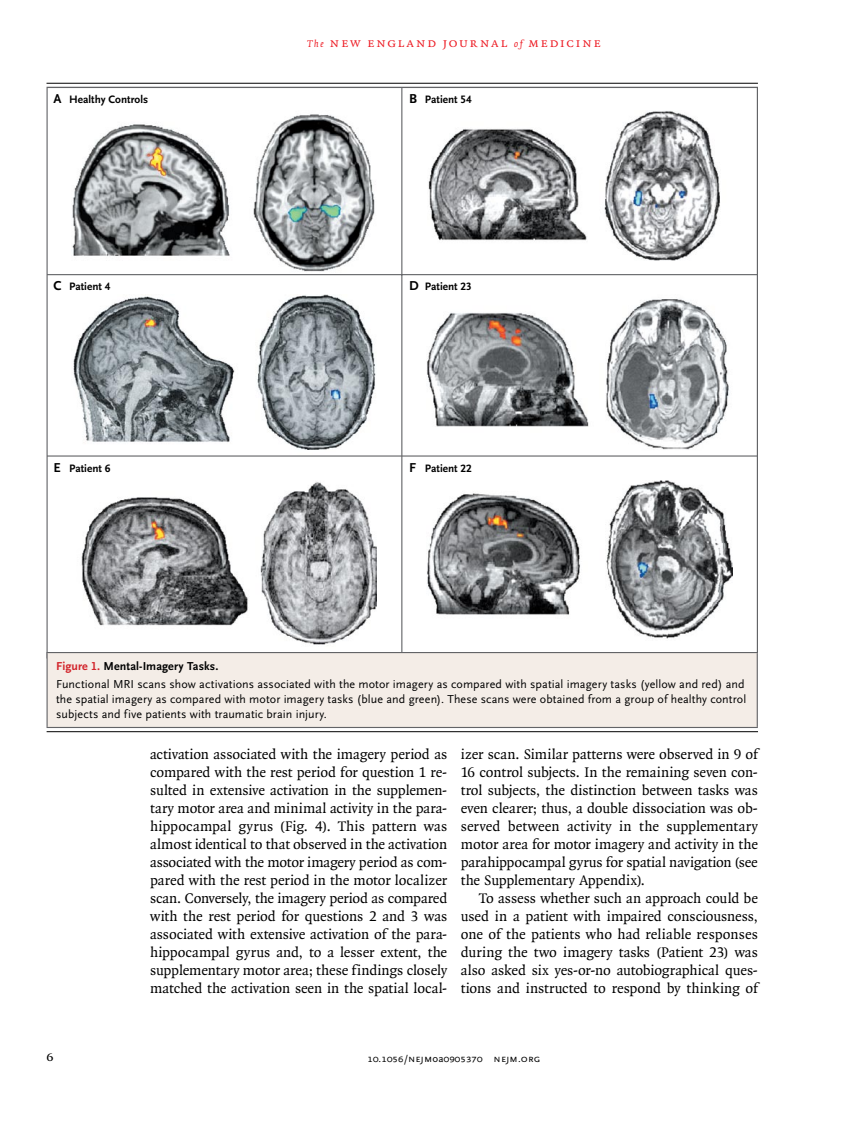
<style>
.page{position:relative;width:851px;height:1134px;background:#fff}
.page>*{position:absolute;margin:0;border:0;box-sizing:border-box;transform-origin:0 0}
.t1{font:15px/18px "OTNEJM Quadraat";letter-spacing:-.005em;color:#000;text-align:justify}
.t2{font:14.25px "OTNEJM Quadraat Cap";color:#000}
.t3{font:13.5px "OTNEJM Quadraat Cap";letter-spacing:.11em;color:#ed1c24}
.t4{font:700 13.5px "OTNEJM Scala Sans LF";color:#000}
.t5{font:12px/18px "OTNEJM Scala Sans LF";letter-spacing:.01em;color:#000}
.t6{font:700 11.25px "OTNEJM Scala Sans LF";color:#000}
.t7{font:10.8px "OTNEJM Scala Sans LF Cap";letter-spacing:.01em;color:#000}
.t8{font:10.5px/10.8px "OTNEJM Scala Sans LF";color:#000}
.t9{font:700 10.5px/22.5px "OTNEJM Scala Sans LF";color:#000;text-align:center}
.t10{font:9px "OTNEJM Scala Sans LF";color:#000}
.s1{font-family:"OTNEJM Quadraat";font-style:italic;font-size:10.5px}
.s2{font-weight:700;color:#d2232a}
.s3{font-weight:700}
.s4{font-family:"OTNEJM Scala Sans LF"}
</style>
<div class="page">
<hr style="left:46px;top:83px;width:712px;height:1px;background:#000">
<hr style="left:401px;top:88px;width:1px;height:569px;background:#636467">
<hr style="left:47px;top:274px;width:710px;height:1px;background:#636467">
<hr style="left:47px;top:455px;width:710px;height:2px;background:#636467">
<img style="left:73px;top:295px;width:303px;height:155px">
<img style="left:81px;top:481px;width:296px;height:164px">
<img style="left:428px;top:111px;width:292px;height:150px">
<img style="left:427px;top:480px;width:305px;height:159px">
<img style="left:427px;top:299px;width:302px;height:151px">
<img style="left:72px;top:114px;width:303px;height:158px">
<div style="left:47px;top:653px;width:710px;height:74px;background:#f4ede7"></div>
<hr style="left:46px;top:727px;width:711px;height:1px;background:#636467">
<hr style="left:46px;top:652px;width:711px;height:1px;background:#636467">
<hr style="left:46px;top:653px;width:2px;height:74px;background:#636467">
<hr style="left:756px;top:653px;width:1px;height:74px;background:#636467">
<hr style="left:47px;top:731px;width:711px;height:1px;background:#000">
<p class="t3" style="left:307px;top:35px;width:295px"><span class="s1">The</span> new england journal <span class="s1">of</span> medicine</p>
<p class="t4" style="left:53px;top:92px;width:10px">A</p>
<p class="t4" style="left:409px;top:92px;width:9px">B</p>
<p class="t6" style="left:69px;top:93px;width:80px">Healthy Controls</p>
<p class="t6" style="left:425px;top:93px;width:48px">Patient 54</p>
<p class="t4" style="left:53px;top:279px;width:10px">C</p>
<p class="t4" style="left:409px;top:279px;width:11px">D</p>
<p class="t6" style="left:69px;top:281px;width:43px">Patient 4</p>
<p class="t6" style="left:425px;top:281px;width:48px">Patient 23</p>
<p class="t4" style="left:53px;top:460px;width:9px">E</p>
<p class="t4" style="left:409px;top:460px;width:9px">F</p>
<p class="t6" style="left:69px;top:462px;width:43px">Patient 6</p>
<p class="t6" style="left:425px;top:462px;width:48px">Patient 22</p>
<p class="t5" style="left:56px;top:658px;width:690px"><span class="s2">Figure 1.</span> <span class="s3">Mental-Imagery Tasks.<br></span>Functional MRI scans show activations associated with the motor imagery as compared with spatial imagery tasks (yellow and red) and</p>
<p class="t5" style="left:56px;top:692px;width:691px;line-height:15px">the spatial imagery as compared with motor imagery tasks (blue and green). These scans were obtained from a group of healthy control subjects and five patients with traumatic brain injury.</p>
<p class="t8" style="left:261px;top:687px;width:76px;line-height:23px;text-align:center">AUTHOR: Monti<br>FIGURE: 1 of 4</p>
<p class="t10" style="left:467px;top:693px;width:34px">RETAKE:</p>
<p class="t9" style="left:494px;top:739px;width:22px">SIZE</p>
<p class="t8" style="left:320px;top:762px;width:20px">Line</p>
<p class="t8" style="left:357px;top:762px;width:33px">Combo</p>
<p class="t8" style="left:407px;top:762px;width:16px">4-C</p>
<p class="t9" style="left:343px;top:777px;width:115px">AUTHOR, PLEASE NOTE:<br>Please check carefully.</p>
<p class="t10" style="left:524px;top:693px;width:13px">1st</p>
<p class="t1" style="left:150px;top:745px;width:299px">activation associated with the imagery period as compared with the rest period for question 1 re&shy;sulted in extensive activation in the supplemen&shy;tary motor area and minimal activity in the para&shy;hippocampal gyrus (Fig. 4). This pattern was almost identical to that observed in the activation associated with the motor imagery period as com&shy;pared with the rest period in the motor localizer scan. Conversely, the imagery period as compared with the rest period for questions 2 and 3 was associated with extensive activation of the para&shy;hippocampal gyrus and, to a lesser extent, the supplementary motor area; these findings closely matched the activation seen in the spatial local-</p>
<p class="t1" style="left:461px;top:745px;width:299px">izer scan. Similar patterns were observed in 9 of 16 control subjects. In the remaining seven con&shy;trol subjects, the distinction between tasks was even clearer; thus, a double dissociation was ob&shy;served between activity in the supplementary motor area for motor imagery and activity in the parahippocampal gyrus for spatial navigation (see the Supplementary Appendix).</p>
<p class="t8" style="left:494px;top:754px;width:23px">7 col<br>36p6</p>
<p class="t8" style="left:280px;top:762px;width:27px">TYPE:</p>
<p class="t1" style="left:461px;top:889px;width:299px;text-indent:18px">To assess whether such an approach could be used in a patient with impaired consciousness, one of the patients who had reliable responses during the two imagery tasks (Patient 23) was also asked six yes-or-no autobiographical ques&shy;tions and instructed to respond by thinking of</p>
<p class="t2" style="left:46px;top:1048px;width:9px">6</p>
<p class="t7" style="left:367px;top:1053px;width:174px">10.1056/nejm<span class="s4">oa</span>0905370 nejm.org</p>
</div>
